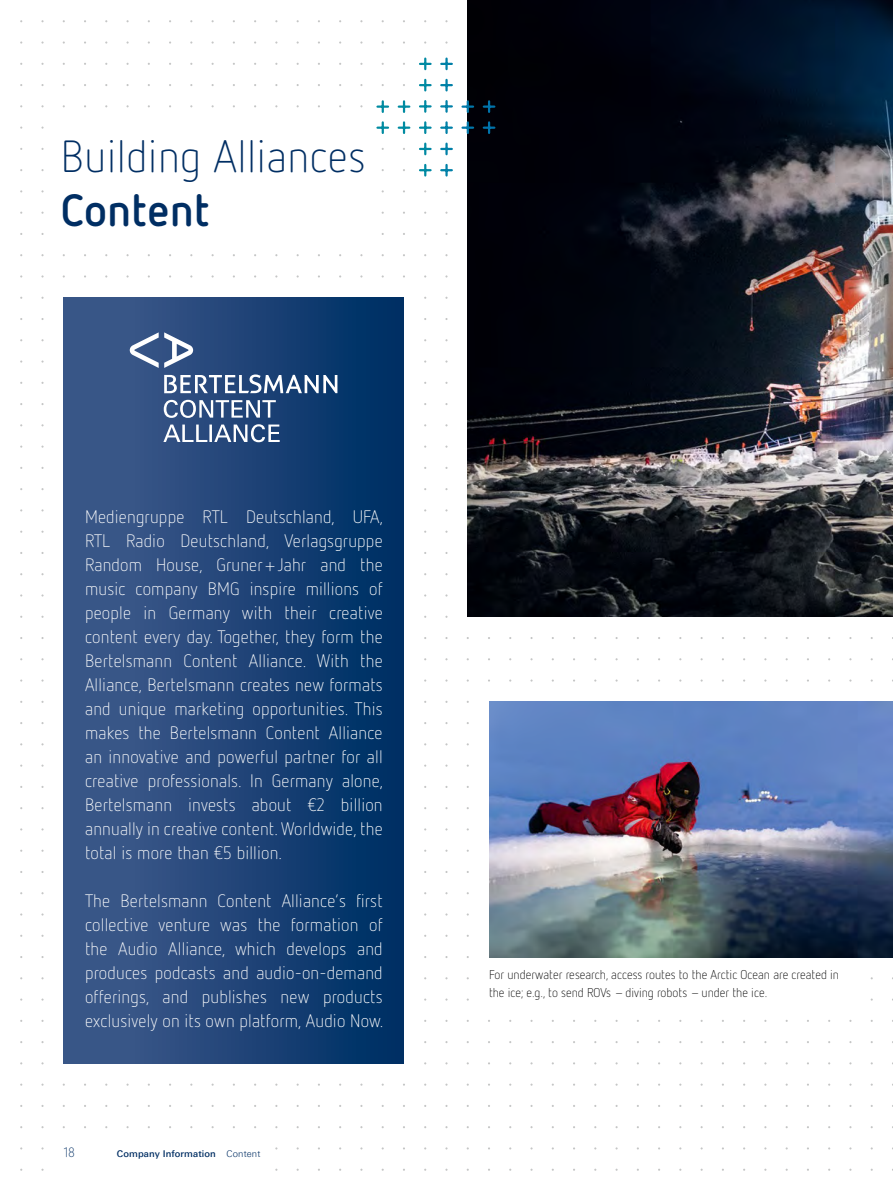
<style>
.page{position:relative;width:893px;height:1191px;background:#fff}
.page>*{position:absolute;margin:0;border:0;box-sizing:border-box;transform-origin:0 0}
.t1{font:300 45px "Netto OT";letter-spacing:.01em;color:#002e63}
.t2{font:700 45px "Netto OT";letter-spacing:.01em;color:#002e63}
.t3{font:300 18px/24px "Netto OT";letter-spacing:.01em;color:#fff;text-align:justify}
.t4{font:300 13.5px "Netto OT";color:#002e63}
.t5{font:300 12.75px/18.8px "Netto OT";color:#000}
.t6{font:500 9.3px "Linotype Univers 530";letter-spacing:.01em;color:#002e63}
.s1{font-family:"Linotype Univers 330";font-weight:300}
</style>
<div class="page">
<img style="left:468px;top:0;width:425px;height:616px">
<img style="left:489px;top:702px;width:404px;height:255px">
<svg style="left:377px;top:101px;width:11px;height:11px"></svg>
<svg style="left:399px;top:101px;width:10px;height:11px"></svg>
<svg style="left:420px;top:101px;width:11px;height:11px"></svg>
<svg style="left:441px;top:101px;width:11px;height:11px"></svg>
<svg style="left:462px;top:101px;width:11px;height:11px"></svg>
<svg style="left:484px;top:101px;width:10px;height:11px"></svg>
<svg style="left:377px;top:122px;width:11px;height:11px"></svg>
<svg style="left:399px;top:122px;width:10px;height:11px"></svg>
<svg style="left:420px;top:122px;width:11px;height:11px"></svg>
<svg style="left:441px;top:122px;width:11px;height:11px"></svg>
<svg style="left:462px;top:122px;width:11px;height:11px"></svg>
<svg style="left:484px;top:122px;width:10px;height:11px"></svg>
<svg style="left:420px;top:80px;width:11px;height:10px"></svg>
<svg style="left:441px;top:80px;width:11px;height:10px"></svg>
<svg style="left:420px;top:59px;width:11px;height:10px"></svg>
<svg style="left:441px;top:59px;width:11px;height:10px"></svg>
<svg style="left:420px;top:144px;width:11px;height:10px"></svg>
<svg style="left:441px;top:144px;width:11px;height:10px"></svg>
<svg style="left:420px;top:165px;width:11px;height:10px"></svg>
<svg style="left:441px;top:165px;width:11px;height:10px"></svg>
<div style="left:64px;top:298px;width:340px;height:765px;background:linear-gradient(to right,#435c8d,#002f64)"></div>
<svg style="left:126px;top:332px;width:67px;height:36px"></svg>
<svg style="left:163px;top:400px;width:117px;height:48px"></svg>
<svg style="left:191px;top:375px;width:31px;height:18px"></svg>
<svg style="left:164px;top:375px;width:27px;height:18px"></svg>
<svg style="left:305px;top:375px;width:32px;height:18px"></svg>
<svg style="left:264px;top:375px;width:38px;height:18px"></svg>
<svg style="left:225px;top:374px;width:36px;height:19px"></svg>
<h1 class="t1" style="left:61px;top:129px;width:306px">Building Alliances</h1>
<h1 class="t2" style="left:61px;top:182px;width:150px">Content</h1>
<p class="t3" style="left:85px;top:504px;width:300px">Mediengruppe RTL Deutschland, UFA, RTL Radio Deutschland, Verlagsgruppe Random House, Gruner + Jahr and the music company BMG inspire millions of people in Germany with their creative content every day. Together, they form the Bertelsmann Content Alliance. With the Alliance, Bertelsmann creates new formats and unique marketing opportunities. This makes the Bertelsmann Content Alliance an innovative and powerful partner for all creative professionals. In Germany alone, Bertelsmann invests about €2 billion annually in creative content. Worldwide, the total is more than €5 billion.</p>
<p class="t3" style="left:85px;top:888px;width:300px">The Bertelsmann Content Alliance’s first collective venture was the formation of the Audio Alliance, which develops and produces podcasts and audio-on-demand offerings, and publishes new products exclusively on its own platform, Audio Now.</p>
<p class="t4" style="left:64px;top:1144px;width:13px">18</p>
<p class="t6" style="left:117px;top:1148px;width:145px">Company Information <span class="s1">Content</span></p>
<p class="t5" style="left:489px;top:964px;width:352px">For underwater research, access routes to the Arctic Ocean are created in the ice; e.g., to send ROVs – diving robots – under the ice.</p>
</div>
